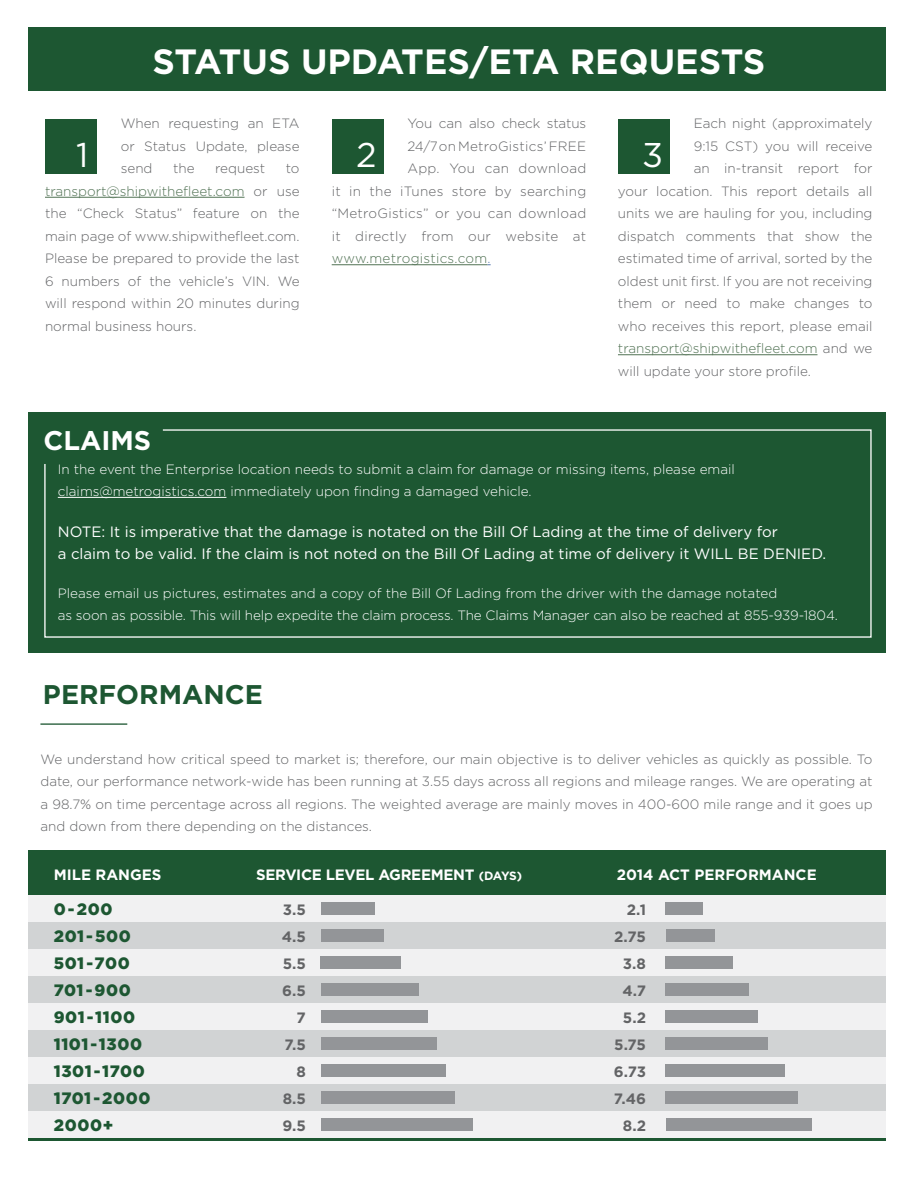
<style>
.page{position:relative;width:918px;height:1188px;background:#fff}
.page>*{position:absolute;margin:0;border:0;box-sizing:border-box;transform-origin:0 0}
.t1{font:700 35.1px "Gotham";color:#fff}
.t2{font:34.35px "Gotham";color:#fff}
.t3{font:700 27px "Gotham";color:#1d5732}
.t4{font:700 27px "Gotham";color:#fff}
.t5{font:900 16.5px/27px "Gotham";letter-spacing:.04em;color:#1d5732}
.t6{font:15px/22.5px "Gotham";color:#fff}
.t7{font:700 15px/27px "Gotham";letter-spacing:-.025em;color:#636466;text-align:right}
.t8{font:700 15px "Gotham";color:#fff}
.t9{font:700 15px "Gotham";letter-spacing:-.02em;color:#fff}
.t10{font:300 13.5px/22.5px "Gotham";color:#636466;text-align:justify}
.t11{font:300 13.5px/22.5px "Gotham";color:#fff}
.t12{font:300 13.5px "Gotham";letter-spacing:.02em;color:#636466}
.t13{font:300 13.5px "Gotham";color:#517254}
.t14{font:300 13.5px "Gotham";letter-spacing:.02em;color:#517254}
.s1{color:#5879b0}
.s2{color:#636466}
.s3{color:#517254}
.s4{font-size:12px}
</style>
<div class="page">
<div style="left:29px;top:27px;width:857px;height:63px;background:#1d5732"></div>
<div style="left:29px;top:850px;width:857px;height:45px;background:#1d5732"></div>
<div style="left:29px;top:895px;width:857px;height:27px;background:#f1f1f2"></div>
<div style="left:29px;top:922px;width:857px;height:27px;background:#d1d3d4"></div>
<div style="left:29px;top:949px;width:857px;height:27px;background:#f1f1f2"></div>
<div style="left:29px;top:976px;width:857px;height:27px;background:#d1d3d4"></div>
<div style="left:29px;top:1003px;width:857px;height:27px;background:#f1f1f2"></div>
<div style="left:29px;top:1030px;width:857px;height:27px;background:#d1d3d4"></div>
<div style="left:29px;top:1057px;width:857px;height:27px;background:#f1f1f2"></div>
<div style="left:29px;top:1084px;width:857px;height:27px;background:#d1d3d4"></div>
<div style="left:29px;top:1111px;width:857px;height:27px;background:#f1f1f2"></div>
<hr style="left:29px;top:1138px;width:857px;height:3px;background:#1d5732">
<div style="left:321px;top:902px;width:53px;height:13px;background:#939598"></div>
<div style="left:321px;top:929px;width:62px;height:13px;background:#939598"></div>
<div style="left:321px;top:956px;width:80px;height:13px;background:#939598"></div>
<div style="left:321px;top:983px;width:98px;height:13px;background:#939598"></div>
<div style="left:321px;top:1010px;width:107px;height:13px;background:#939598"></div>
<div style="left:321px;top:1037px;width:116px;height:13px;background:#939598"></div>
<div style="left:321px;top:1064px;width:125px;height:13px;background:#939598"></div>
<div style="left:321px;top:1091px;width:133px;height:13px;background:#939598"></div>
<div style="left:321px;top:1118px;width:151px;height:13px;background:#939598"></div>
<div style="left:666px;top:902px;width:37px;height:13px;background:#939598"></div>
<div style="left:666px;top:929px;width:48px;height:13px;background:#939598"></div>
<div style="left:666px;top:956px;width:67px;height:13px;background:#939598"></div>
<div style="left:666px;top:983px;width:83px;height:13px;background:#939598"></div>
<div style="left:666px;top:1010px;width:92px;height:13px;background:#939598"></div>
<div style="left:666px;top:1037px;width:102px;height:13px;background:#939598"></div>
<div style="left:666px;top:1064px;width:119px;height:13px;background:#939598"></div>
<div style="left:666px;top:1091px;width:132px;height:13px;background:#939598"></div>
<div style="left:666px;top:1118px;width:145px;height:13px;background:#939598"></div>
<hr style="left:45px;top:197px;width:200px;height:1px;background:#517254">
<hr style="left:332px;top:264px;width:156px;height:1px;background:#517254">
<hr style="left:618px;top:354px;width:200px;height:1px;background:#517254">
<div style="left:45px;top:119px;width:52px;height:55px;background:#1d5732"></div>
<div style="left:332px;top:119px;width:51px;height:55px;background:#1d5732"></div>
<div style="left:618px;top:119px;width:52px;height:55px;background:#1d5732"></div>
<div style="left:29px;top:412px;width:857px;height:241px;background:#1d5732"></div>
<svg style="left:44px;top:429px;width:828px;height:209px"></svg>
<hr style="left:40px;top:723px;width:87px;height:2px;background:#1d5732">
<h1 class="t1" style="left:153px;top:38px;width:614px">STATUS UPDATES/ETA REQUESTS</h1>
<p class="t10" style="left:121px;top:112px;width:180px">When requesting an ETA or Status Update, please send</p>
<p class="t10" style="left:407px;top:112px;width:180px">You can also check status</p>
<p class="t12" style="left:407px;top:138px;width:180px">24/7 on MetroGistics’ FREE</p>
<p class="t12" style="left:407px;top:160px;width:180px">App. You can download</p>
<p class="t12" style="left:332px;top:183px;width:256px">it in the iTunes store by searching</p>
<p class="t12" style="left:332px;top:205px;width:256px">“MetroGistics” or you can download</p>
<p class="t12" style="left:332px;top:228px;width:256px">it directly from our website at</p>
<p class="t14" style="left:332px;top:250px;width:160px">www.metrogistics.com<span class="s1">.</span></p>
<p class="t10" style="left:694px;top:112px;width:180px">Each night (approximately</p>
<p class="t10" style="left:694px;top:135px;width:180px">9:15 CST) you will receive</p>
<p class="t10" style="left:694px;top:157px;width:180px">an in-transit report for</p>
<p class="t10" style="left:618px;top:180px;width:256px">your location. This report details all</p>
<p class="t10" style="left:618px;top:202px;width:256px">units we are hauling for you, including</p>
<p class="t10" style="left:618px;top:225px;width:256px">dispatch comments that show the</p>
<p class="t10" style="left:618px;top:247px;width:256px">estimated time of arrival, sorted by the</p>
<p class="t10" style="left:618px;top:270px;width:256px">oldest unit first. If you are not receiving</p>
<p class="t10" style="left:618px;top:292px;width:256px">them or need to make changes to</p>
<p class="t10" style="left:618px;top:315px;width:256px">who receives this report, please email</p>
<p class="t13" style="left:618px;top:340px;width:256px">transport@shipwithefleet.com <span class="s2">and we</span></p>
<p class="t10" style="left:618px;top:360px;width:195px">will update your store profile.</p>
<h2 class="t2" style="left:76px;top:133px;width:14px">1</h2>
<h2 class="t2" style="left:356px;top:133px;width:22px">2</h2>
<h2 class="t2" style="left:642px;top:133px;width:23px">3</h2>
<p class="t10" style="left:173px;top:157px;width:23px">the</p>
<p class="t10" style="left:215px;top:157px;width:51px">request</p>
<p class="t10" style="left:45px;top:157px;width:256px;text-indent:241px">to <span class="s3">transport@shipwithefleet.com</span> or use the “Check Status” feature on the main page of www.shipwithefleet.com.<br>Please be prepared to provide the last 6 numbers of the vehicle’s VIN. We will respond within 20 minutes during normal business hours.</p>
<h3 class="t4" style="left:43px;top:423px;width:109px">CLAIMS</h3>
<p class="t11" style="left:58px;top:457px;width:679px">In the event the Enterprise location needs to submit a claim for damage or missing items, please email claims@metrogistics.com immediately upon finding a damaged vehicle.</p>
<p class="t6" style="left:58px;top:520px;width:770px">NOTE: It is imperative that the damage is notated on the Bill Of Lading at the time of delivery for<br>a claim to be valid. If the claim is not noted on the Bill Of Lading at time of delivery it WILL BE DENIED.</p>
<p class="t11" style="left:58px;top:581px;width:782px">Please email us pictures, estimates and a copy of the Bill Of Lading from the driver with the damage notated<br>as soon as possible. This will help expedite the claim process. The Claims Manager can also be reached at 855-939-1804.</p>
<h3 class="t3" style="left:43px;top:677px;width:221px">PERFORMANCE</h3>
<p class="t10" style="left:40px;top:747px;width:834px">We understand how critical speed to market is; therefore, our main objective is to deliver vehicles as quickly as possible. To date, our performance network-wide has been running at 3.55 days across all regions and mileage ranges. We are operating at a 98.7% on time percentage across all regions. The weighted average are mainly moves in 400-600 mile range and it goes up and down from there depending on the distances.</p>
<p class="t8" style="left:54px;top:864px;width:109px">MILE RANGES</p>
<p class="t9" style="left:256px;top:864px;width:268px">SERVICE LEVEL AGREEMENT <span class="s4">(DAYS)</span></p>
<p class="t8" style="left:617px;top:864px;width:202px">2014 ACT PERFORMANCE</p>
<p class="t5" style="left:54px;top:895px;width:98px">0-200<br>201-500<br>501-700<br>701-900<br>901-1100<br>1101-1300<br>1301-1700<br>1701-2000<br>2000+</p>
<p class="t7" style="left:282px;top:896px;width:26px">3.5<br>4.5<br>5.5<br>6.5<br>7<br>7.5<br>8<br>8.5<br>9.5</p>
<p class="t7" style="left:614px;top:896px;width:34px">2.1<br>2.75<br>3.8<br>4.7<br>5.2<br>5.75<br>6.73<br>7.46<br>8.2</p>
</div>
